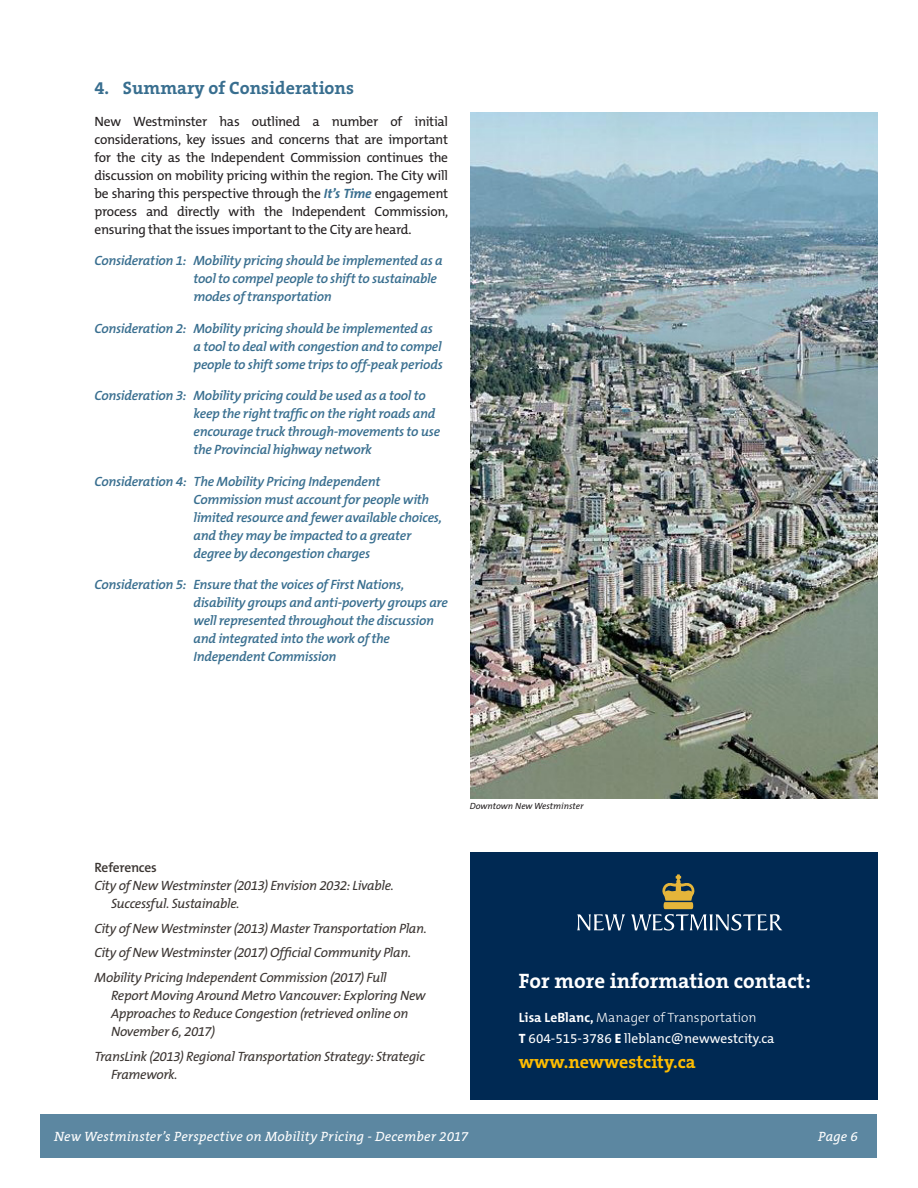
<style>
.page{position:relative;width:918px;height:1188px;background:#fff}
.page>*{position:absolute;margin:0;border:0;box-sizing:border-box;transform-origin:0 0}
.t1{font:700 21px "The Serif B7";color:#fff}
.Heading{font:700 18px "The Serif B7";color:#386e8f}
.Body_Justified{font:700 18px "The Serif B7";color:#ffbd00}
.Consideration{font:italic 600 13.5px/18px "The Mix B6";letter-spacing:-.02em;color:#386e8f}
.Text{font:italic 13.5px/18px "The Mix B5 Plain";letter-spacing:-.025em;color:#3b3532}
.Text-2{font:13.5px/18px "The Mix B5 Plain";letter-spacing:-.025em;color:#231f20;text-align:justify}
.t2{font:13.5px/21px "The Mix B5 Plain";color:#fff}
.t3{font:italic 13.5px "The Serif B5 Plain";letter-spacing:.01em;color:#fff}
.Text-3{font:600 13.5px "The Mix B6";letter-spacing:-.02em;color:#3b3532}
.t4{font:italic 9px "The Mix B5 Plain";color:#231f20}
.s1{font-family:"The Mix B7";font-weight:700;font-style:italic;color:#386e8f}
.s2{font-family:"The Mix B7";font-weight:700}
.s3{font-family:"The Mix B3";font-weight:300}
.s4{font-family:"The Mix B8";font-weight:800}
</style>
<div class="page">
<div style="left:40px;top:1115px;width:838px;height:43px;background:#5c87a1"></div>
<div style="left:470px;top:852px;width:408px;height:247px;background:#002953"></div>
<img style="left:470px;top:112px;width:408px;height:686px">
<svg style="left:577px;top:874px;width:205px;height:57px"></svg>
<p class="Heading" style="left:94px;top:79px;width:261px">4. Summary of Considerations</p>
<p class="Text-2" style="left:94px;top:113px;width:355px">New Westminster has outlined a number of initial considerations, key issues and concerns that are important for the city as the Independent Commission continues the discussion on mobility pricing within the region. The City will be sharing this perspective through the <span class="s1">It’s Time</span> engagement process and directly with the Independent Commission, ensuring that the issues important to the City are heard.</p>
<p class="Consideration" style="left:194px;top:252px;width:251px;text-indent:-99px">Consideration 1: Mobility pricing should be implemented as a tool to compel people to shift to sustainable modes of transportation</p>
<p class="Consideration" style="left:194px;top:320px;width:251px;text-indent:-99px">Consideration 2: Mobility pricing should be implemented as a tool to deal with congestion and to compel people to shift some trips to off-peak periods</p>
<p class="Consideration" style="left:194px;top:387px;width:248px;text-indent:-99px">Consideration 3: Mobility pricing could be used as a tool to keep the right traffic on the right roads and encourage truck through-movements to use the Provincial highway network</p>
<p class="Consideration" style="left:194px;top:473px;width:250px;text-indent:-99px">Consideration 4: The Mobility Pricing Independent Commission must account for people with limited resource and fewer available choices, and they may be impacted to a greater degree by decongestion charges</p>
<p class="Consideration" style="left:194px;top:576px;width:256px;text-indent:-99px">Consideration 5: Ensure that the voices of First Nations, disability groups and anti-poverty groups are well represented throughout the discussion and integrated into the work of the Independent Commission</p>
<p class="Text-3" style="left:94px;top:860px;width:64px">References</p>
<p class="Text" style="left:111px;top:877px;width:284px;text-indent:-16px">City of New Westminster (2013) Envision 2032: Livable.<br>Successful. Sustainable.</p>
<p class="Text" style="left:94px;top:919px;width:334px">City of New Westminster (2013) Master Transportation Plan.</p>
<p class="Text" style="left:94px;top:944px;width:318px">City of New Westminster (2017) Official Community Plan.</p>
<p class="Text" style="left:111px;top:969px;width:316px;text-indent:-16px">Mobility Pricing Independent Commission (2017) Full Report Moving Around Metro Vancouver: Exploring New Approaches to Reduce Congestion (retrieved online on November 6, 2017)</p>
<p class="Text" style="left:111px;top:1048px;width:316px;text-indent:-16px">TransLink (2013) Regional Transportation Strategy: Strategic<br>Framework.</p>
<p class="t4" style="left:470px;top:802px;width:115px">Downtown New Westminster</p>
<p class="t1" style="left:519px;top:969px;width:294px">For more information contact:</p>
<p class="t2" style="left:519px;top:1007px;width:257px"><span class="s2">Lisa LeBlanc,</span> <span class="s3">Manager of Transportation<br></span><span class="s4">T</span> 604-515-3786 <span class="s4">E</span> lleblanc@newwestcity.ca</p>
<p class="Body_Justified" style="left:519px;top:1052px;width:179px">www.newwestcity.ca</p>
<p class="t3" style="left:54px;top:1129px;width:416px">New Westminster’s Perspective on Mobility Pricing - December 2017</p>
<p class="t3" style="left:818px;top:1129px;width:41px">Page 6</p>
</div>
